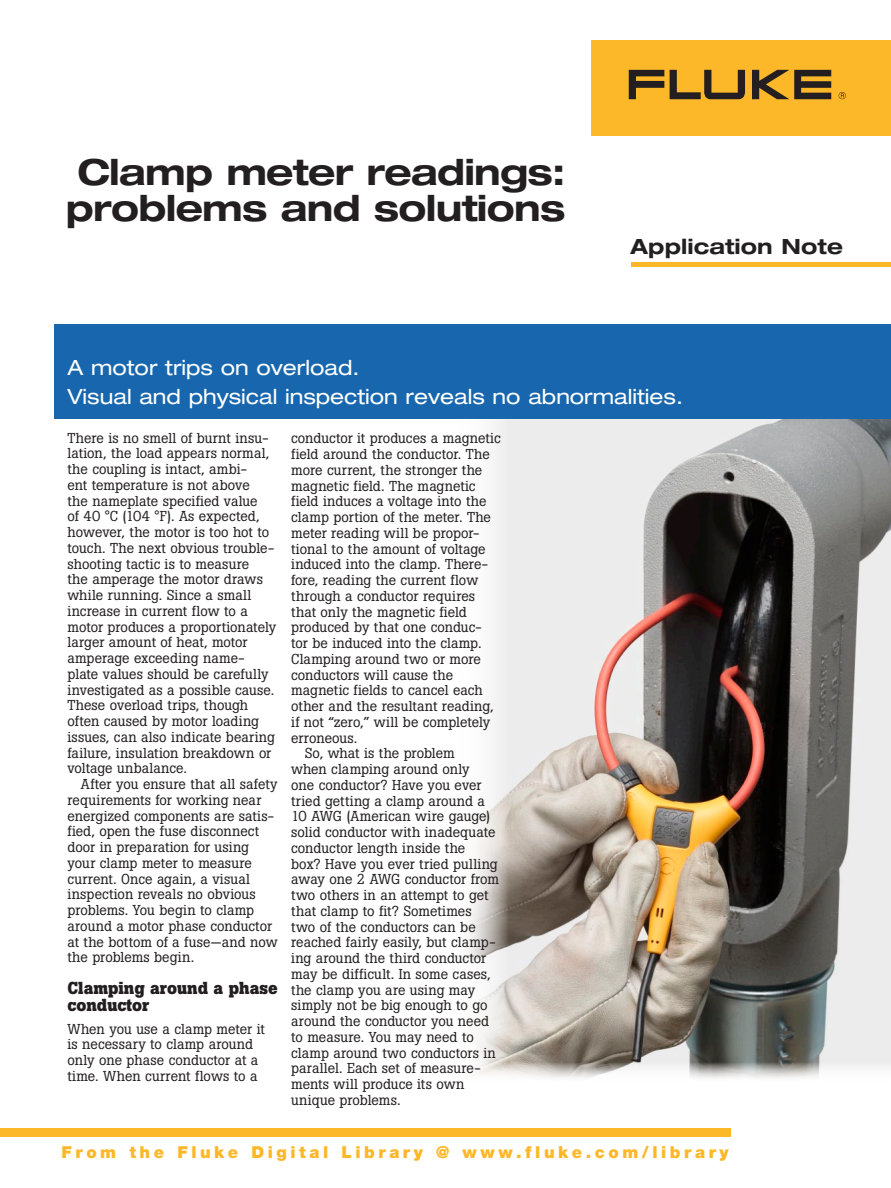
<style>
.page{position:relative;width:891px;height:1188px;background:#fff}
.page>*{position:absolute;margin:0;border:0;box-sizing:border-box;transform-origin:0 0}
.t1{font:700 expanded 36px/36px "Helvetica Neue";letter-spacing:-.02em;color:#231f20;text-align:center}
.t2{font:expanded 21px/29.2px "Helvetica Neue";color:#fff}
.t3{font:700 expanded 21px "Helvetica Neue";letter-spacing:.005em;color:#231f20}
.t4{font:700 17.25px/17.2px "Boton Pro";color:#231f20}
.t5{font:900 16.5px "Helvetica Neue";letter-spacing:.215em;color:#fcb828}
.t6{font:14.25px/15.8px "Boton Pro";color:#231f20}
</style>
<div class="page">
<img style="left:455px;top:418px;width:436px;height:660px">
<div style="left:592px;top:40px;width:299px;height:96px;background:#fcb828"></div>
<svg style="left:629px;top:70px;width:35px;height:29px"></svg>
<svg style="left:752px;top:70px;width:79px;height:29px"></svg>
<svg style="left:670px;top:70px;width:75px;height:29px"></svg>
<svg style="left:839px;top:92px;width:7px;height:7px"></svg>
<div style="left:0;top:1128px;width:730px;height:8px;background:#fcb828"></div>
<hr style="left:631px;top:263px;width:260px;height:4px;background:#fcb828">
<div style="left:54px;top:324px;width:837px;height:94px;background:#1867ae"></div>
<h1 class="t1" style="left:66px;top:153px;width:501px">Clamp meter readings: problems and solutions</h1>
<h2 class="t3" style="left:631px;top:233px;width:214px">Application Note</h2>
<h2 class="t2" style="left:68px;top:352px;width:617px">A motor trips on overload.<br>Visual and physical inspection reveals no abnormalities.</h2>
<p class="t6" style="left:68px;top:430px;width:210px">There is no smell of burnt insu&shy;lation, the load appears normal, the coupling is intact, ambi-<br>ent temperature is not above<br>the nameplate specified value<br>of 40 °C (104 °F). As expected, however, the motor is too hot to touch. The next obvious trouble&shy;shooting tactic is to measure<br>the amperage the motor draws while running. Since a small increase in current flow to a motor produces a proportionately larger amount of heat, motor amperage exceeding name&shy;plate values should be carefully investigated as a possible cause.<br>These overload trips, though often caused by motor loading issues, can also indicate bearing failure, insulation breakdown or voltage unbalance.</p>
<p class="t6" style="left:68px;top:776px;width:212px;text-indent:13px">After you ensure that all safety requirements for working near energized components are satis&shy;fied, open the fuse disconnect door in preparation for using your clamp meter to measure current. Once again, a visual inspection reveals no obvious problems. You begin to clamp around a motor phase conductor at the bottom of a fuse—and now the problems begin.</p>
<p class="t4" style="left:68px;top:979px;width:212px">Clamping around a phase conductor</p>
<p class="t6" style="left:68px;top:1021px;width:199px">When you use a clamp meter it is necessary to clamp around only one phase conductor at a time. When current flows to a</p>
<p class="t6" style="left:291px;top:431px;width:211px">conductor it produces a magnetic</p>
<p class="t6" style="left:291px;top:446px;width:200px">field around the conductor. The</p>
<p class="t6" style="left:291px;top:462px;width:193px">more current, the stronger the</p>
<p class="t6" style="left:291px;top:478px;width:186px">magnetic field. The magnetic</p>
<p class="t6" style="left:291px;top:494px;width:197px">field induces a voltage into the</p>
<p class="t6" style="left:291px;top:509px;width:201px">clamp portion of the meter. The</p>
<p class="t6" style="left:291px;top:525px;width:190px">meter reading will be propor-</p>
<p class="t6" style="left:291px;top:541px;width:196px">tional to the amount of voltage</p>
<p class="t6" style="left:291px;top:557px;width:198px">induced into the clamp. There-</p>
<p class="t6" style="left:291px;top:572px;width:189px">fore, reading the current flow</p>
<p class="t6" style="left:291px;top:588px;width:186px">through a conductor requires</p>
<p class="t6" style="left:291px;top:604px;width:177px">that only the magnetic field</p>
<p class="t6" style="left:291px;top:620px;width:192px">produced by that one conduc-</p>
<p class="t6" style="left:291px;top:635px;width:192px">tor be induced into the clamp.</p>
<p class="t6" style="left:291px;top:651px;width:191px">Clamping around two or more</p>
<p class="t6" style="left:291px;top:667px;width:164px">conductors will cause the</p>
<p class="t6" style="left:291px;top:683px;width:193px">magnetic fields to cancel each</p>
<p class="t6" style="left:291px;top:698px;width:204px">other and the resultant reading,</p>
<p class="t6" style="left:291px;top:714px;width:201px">if not “zero,” will be completely</p>
<p class="t6" style="left:291px;top:730px;width:68px">erroneous.</p>
<p class="t6" style="left:305px;top:746px;width:151px">So, what is the problem</p>
<p class="t6" style="left:291px;top:761px;width:180px">when clamping around only</p>
<p class="t6" style="left:291px;top:777px;width:192px">one conductor? Have you ever</p>
<p class="t6" style="left:291px;top:793px;width:195px">tried getting a clamp around a</p>
<p class="t6" style="left:291px;top:809px;width:201px">10 AWG (American wire gauge)</p>
<p class="t6" style="left:291px;top:824px;width:206px">solid conductor with inadequate</p>
<p class="t6" style="left:291px;top:840px;width:176px">conductor length inside the</p>
<p class="t6" style="left:291px;top:856px;width:208px">box? Have you ever tried pulling</p>
<p class="t6" style="left:291px;top:872px;width:209px">away one 2 AWG conductor from</p>
<p class="t6" style="left:291px;top:887px;width:199px">two others in an attempt to get</p>
<p class="t6" style="left:291px;top:903px;width:182px">that clamp to fit? Sometimes</p>
<p class="t6" style="left:291px;top:919px;width:186px">two of the conductors can be</p>
<p class="t6" style="left:291px;top:935px;width:206px">reached fairly easily, but clamp-</p>
<p class="t6" style="left:291px;top:950px;width:197px">ing around the third conductor</p>
<p class="t6" style="left:291px;top:966px;width:201px">may be difficult. In some cases,</p>
<p class="t6" style="left:291px;top:982px;width:186px">the clamp you are using may</p>
<p class="t6" style="left:291px;top:998px;width:198px">simply not be big enough to go</p>
<p class="t6" style="left:291px;top:1013px;width:200px">around the conductor you need</p>
<p class="t6" style="left:291px;top:1029px;width:184px">to measure. You may need to</p>
<p class="t6" style="left:291px;top:1045px;width:206px">clamp around two conductors in</p>
<p class="t6" style="left:291px;top:1061px;width:191px">parallel. Each set of measure-</p>
<p class="t6" style="left:291px;top:1076px;width:175px">ments will produce its own</p>
<p class="t6" style="left:291px;top:1092px;width:111px">unique problems.</p>
<p class="t5" style="left:62px;top:1142px;width:669px">From the Fluke Digital Library @ www.fluke.com/library</p>
</div>
